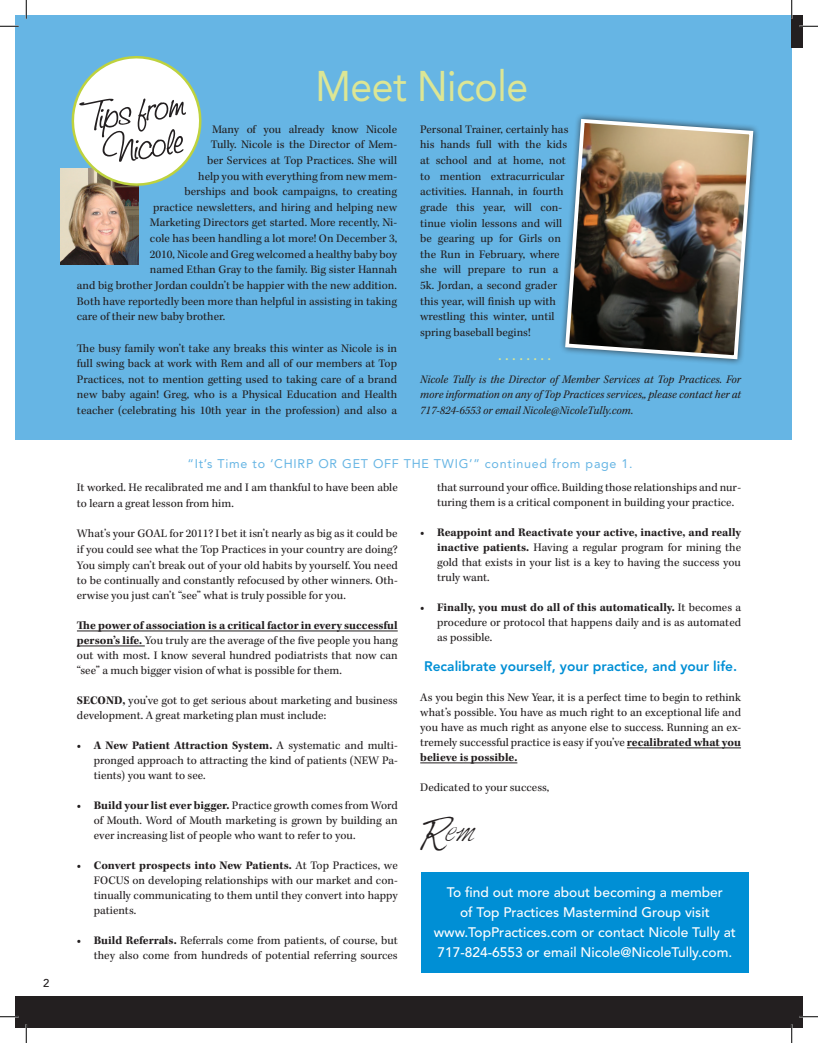
<style>
.page{position:relative;width:818px;height:1043px;background:#fff}
.page>*{position:absolute;margin:0;border:0;box-sizing:border-box;transform-origin:0 0}
.t1{font:42.5px "Avenir LT Std";letter-spacing:-.01em;color:#dce695;scale:.92 1}
.t2{font:25px "Harabara Hand";color:#231f20}
.t3{font:500 13.75px/20px "Avenir LT Std";color:#fff;text-align:center}
.t4{font:800 13.75px "Avenir LT Std";color:#008fd5}
.t5{font:12.5px "Avenir LT Std";letter-spacing:.06em;color:#66b5e4}
.t6{font:11.88px/15px "Kepler Std";color:#231f20;text-align:justify}
.t7{font:italic 11.88px/15.6px "Kepler Std";color:#231f20;text-align:justify;scale:.96 1}
.t8{font:700 11.88px "Kepler Std";color:#dce695}
.t9{font:500 11.25px "Avenir LT Std";color:#231f20}
.s1{font-weight:700}
.s2{font-size:37.5px}
</style>
<div class="page">
<div style="left:15px;top:15px;width:776px;height:424px;background:#66b5e4"></div>
<div style="left:15px;top:996px;width:787px;height:32px;background:#231f20"></div>
<div style="left:791px;top:15px;width:11px;height:33px;background:#231f20"></div>
<img style="left:60px;top:169px;width:79px;height:96px">
<svg style="left:68px;top:56px;width:134px;height:133px"></svg>
<hr style="left:77px;top:630px;width:321px;height:1px;background:#231f20">
<hr style="left:77px;top:645px;width:68px;height:1px;background:#231f20">
<hr style="left:627px;top:747px;width:114px;height:1px;background:#231f20">
<hr style="left:420px;top:762px;width:97px;height:1px;background:#231f20">
<div style="left:558px;top:112px;width:201px;height:253px;background:#231f20;opacity:.75"></div>
<img style="left:563px;top:117px;width:192px;height:244px">
<div style="left:421px;top:871px;width:327px;height:101px;background:#008fd5"></div>
<svg style="left:0;top:25px;width:19px;height:2px"></svg>
<svg style="left:799px;top:25px;width:19px;height:2px"></svg>
<svg style="left:0;top:1016px;width:19px;height:1px"></svg>
<svg style="left:799px;top:1015px;width:19px;height:2px"></svg>
<svg style="left:25px;top:0;width:2px;height:19px"></svg>
<svg style="left:25px;top:1024px;width:2px;height:18px"></svg>
<svg style="left:791px;top:0;width:1px;height:19px"></svg>
<svg style="left:790px;top:1024px;width:2px;height:18px"></svg>
<p class="t9" style="left:43px;top:976px;width:8px">2</p>
<h1 class="t1" style="left:315px;top:62px;width:233px">Meet Nicole</h1>
<p class="t6" style="left:212px;top:122px;width:187px">Many of you already know Nicole</p>
<p class="t6" style="left:211px;top:137px;width:188px">Tully. Nicole is the Director of Mem-</p>
<p class="t6" style="left:207px;top:153px;width:192px">ber Services at Top Practices. She will</p>
<p class="t6" style="left:198px;top:169px;width:200px">help you with everything from new mem-</p>
<p class="t6" style="left:184px;top:184px;width:214px">berships and book campaigns, to creating</p>
<p class="t6" style="left:153px;top:200px;width:245px">practice newsletters, and hiring and helping new</p>
<p class="t6" style="left:150px;top:216px;width:249px">Marketing Directors get started. More recently, Ni-</p>
<p class="t6" style="left:150px;top:231px;width:249px">cole has been handling a lot more! On December 3,</p>
<p class="t6" style="left:150px;top:247px;width:249px">2010, Nicole and Greg welcomed a healthy baby boy</p>
<p class="t6" style="left:150px;top:262px;width:249px">named Ethan Gray to the family. Big sister Hannah</p>
<p class="t6" style="left:77px;top:278px;width:321px">and big brother Jordan couldn’t be happier with the new addition.</p>
<p class="t6" style="left:77px;top:294px;width:322px">Both have reportedly been more than helpful in assisting in taking</p>
<p class="t6" style="left:77px;top:309px;width:150px">care of their new baby brother.</p>
<p class="t6" style="left:77px;top:340px;width:322px;line-height:15.6px">The busy family won’t take any breaks this winter as Nicole is in full swing back at work with Rem and all of our members at Top Practices, not to mention getting used to taking care of a brand new baby again! Greg, who is a Physical Education and Health teacher (celebrating his 10th year in the profession) and also a</p>
<p class="t6" style="left:420px;top:122px;width:150px;line-height:15.6px;text-align:left">Personal Trainer, certainly has his hands full with the kids at school and at home, not to mention extracurricular activities. Hannah, in fourth grade this year, will con&shy;tinue violin lessons and will be gearing up for Girls on the Run in February, where she will prepare to run a<br>5k. Jordan, a second grader this year, will finish up with wrestling this winter, until spring baseball begins!</p>
<p class="t8" style="left:498px;top:349px;width:54px">. . . . . . . .</p>
<p class="t7" style="left:420px;top:371px;width:336px">Nicole Tully is the Director of Member Services at Top Practices. For more information on any of Top Practices services,, please contact her at 717-824-6553 or email Nicole@NicoleTully.com.</p>
<p class="t5" style="left:187px;top:456px;width:446px">“It’s Time to ‘CHIRP OR GET OFF THE TWIG’” continued from page 1.</p>
<p class="t6" style="left:77px;top:480px;width:322px;line-height:15.6px">It worked. He recalibrated me and I am thankful to have been able to learn a great lesson from him.</p>
<p class="t6" style="left:77px;top:526px;width:322px;line-height:15.5px">What’s your GOAL for 2011? I bet it isn’t nearly as big as it could be if you could see what the Top Practices in your country are doing?<br>You simply can’t break out of your old habits by yourself. You need to be continually and constantly refocused by other winners. Oth&shy;erwise you just can’t “see” what is truly possible for you.</p>
<p class="t6" style="left:77px;top:618px;width:322px"><span class="s1">The power of association is a critical factor in every successful person’s life.</span> You truly are the average of the five people you hang out with most. I know several hundred podiatrists that now can “see” a much bigger vision of what is possible for them.</p>
<p class="t6" style="left:77px;top:693px;width:322px"><span class="s1">SECOND,</span> you’ve got to get serious about marketing and business development. A great marketing plan must include:</p>
<p class="t6" style="left:94px;top:738px;width:305px;text-indent:-17px"><span class="s1">• A New Patient Attraction System.</span> A systematic and multi&shy;pronged approach to attracting the kind of patients (NEW Pa&shy;tients) you want to see.</p>
<p class="t6" style="left:94px;top:798px;width:305px;text-indent:-17px"><span class="s1">• Build your list ever bigger.</span> Practice growth comes from Word of Mouth. Word of Mouth marketing is grown by building an ever increasing list of people who want to refer to you.</p>
<p class="t6" style="left:94px;top:858px;width:305px;text-indent:-17px"><span class="s1">• Convert prospects into New Patients.</span> At Top Practices, we FOCUS on developing relationships with our market and con&shy;tinually communicating to them until they convert into happy patients.</p>
<p class="t6" style="left:77px;top:933px;width:322px;text-align:right"><span class="s1">• Build Referrals.</span> Referrals come from patients, of course, but they also come from hundreds of potential referring sources</p>
<p class="t6" style="left:437px;top:480px;width:305px">that surround your office. Building those relationships and nur&shy;turing them is a critical component in building your practice.</p>
<p class="t6" style="left:437px;top:525px;width:305px;text-indent:-17px"><span class="s1">• Reappoint and Reactivate your active, inactive, and really inactive patients.</span> Having a regular program for mining the gold that exists in your list is a key to having the success you truly want.</p>
<p class="t6" style="left:437px;top:600px;width:305px;text-indent:-17px"><span class="s1">• Finally, you must do all of this automatically.</span> It becomes a procedure or protocol that happens daily and is as automated as possible.</p>
<p class="t4" style="left:424px;top:658px;width:314px">Recalibrate yourself, your practice, and your life.</p>
<p class="t6" style="left:420px;top:690px;width:322px">As you begin this New Year, it is a perfect time to begin to rethink what’s possible. You have as much right to an exceptional life and you have as much right as anyone else to success. Running an ex&shy;tremely successful practice is easy if you’ve <span class="s1">recalibrated what you believe is possible.</span></p>
<p class="t6" style="left:420px;top:780px;width:130px">Dedicated to your success,</p>
<h2 class="t2" style="left:420px;top:818px;width:61px"><span class="s2">R</span>em</h2>
<p class="t3" style="left:434px;top:882px;width:303px">To find out more about becoming a member<br>of Top Practices Mastermind Group visit www.TopPractices.com or contact Nicole Tully at 717-824-6553 or email Nicole@NicoleTully.com.</p>
</div>
